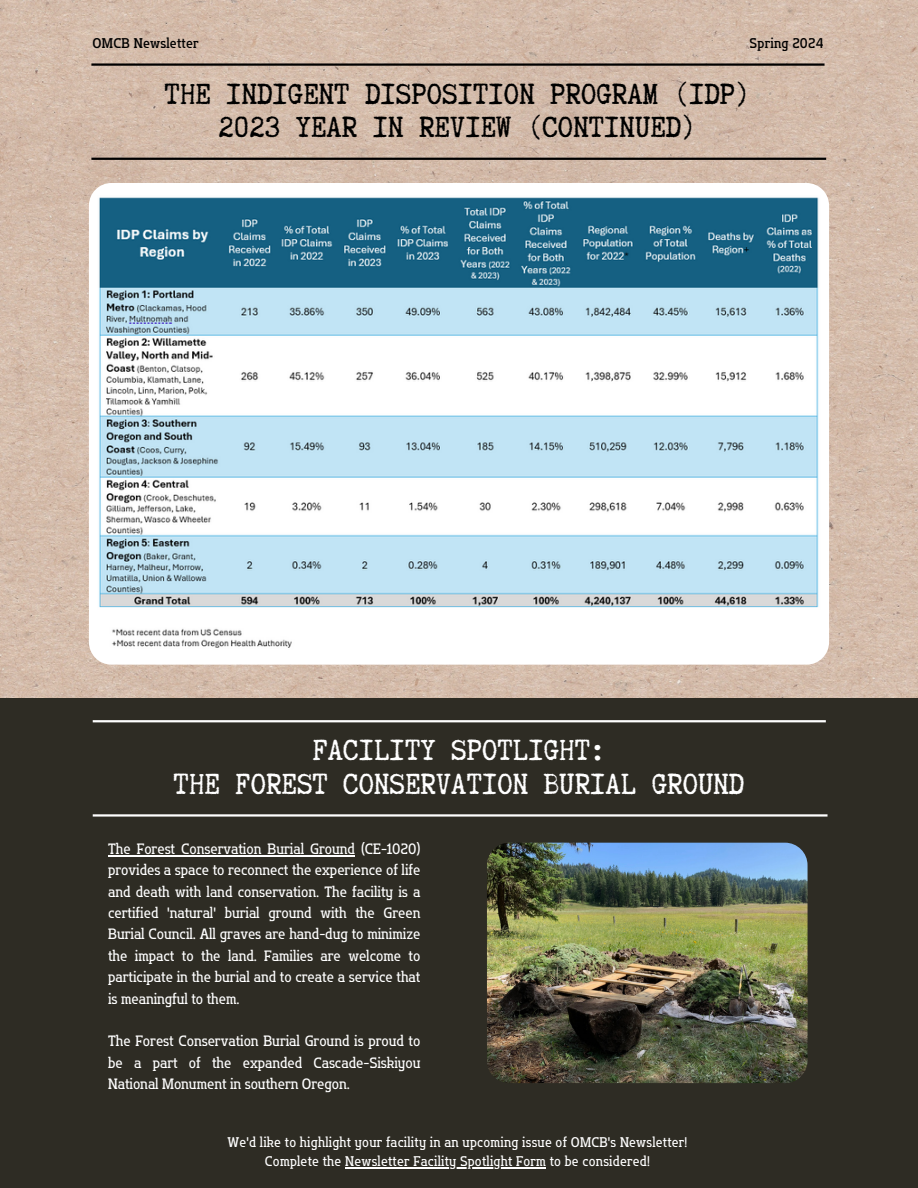
<style>
.page{position:relative;width:918px;height:1188px;background:#fff}
.page>*{position:absolute;margin:0;border:0;box-sizing:border-box;transform-origin:0 0}
.t1{font:34.8px/33.8px "Truetypewriter Polygl OTT";color:#000;text-align:center}
.t2{font:34.8px/33.8px "Truetypewriter Polygl OTT";color:#fff;text-align:center}
.t3{font:15px/21.3px "Flatory Slab 400 Semi Cond";color:#fff;text-align:justify}
.t4{font:14.1px "Flatory Slab 500 Semi Cond";letter-spacing:.015em;color:#000}
.t5{font:13.95px/19.2px "Flatory Slab 400 Semi Cond";letter-spacing:.02em;color:#fff;text-align:center}
</style>
<div class="page">
<img style="left:0;top:0;width:918px;height:698px">
<div style="left:0;top:698px;width:918px;height:490px;background:#2e2c24"></div>
<hr style="left:91px;top:158px;width:735px;height:2px;background:#000">
<hr style="left:91px;top:63px;width:734px;height:3px;background:#000">
<hr style="left:93px;top:814px;width:735px;height:3px;background:#fff">
<hr style="left:93px;top:720px;width:733px;height:2px;background:#fff">
<img style="left:487px;top:843px;width:321px;height:240px;border-radius:22px">
<img style="left:89px;top:183px;width:740px;height:481px;border-radius:22px">
<hr style="left:108px;top:855px;width:247px;height:1px;background:#fff">
<hr style="left:345px;top:1167px;width:201px;height:1px;background:#fff">
<p class="t4" style="left:93px;top:35px;width:108px">OMCB Newsletter</p>
<p class="t4" style="left:750px;top:35px;width:75px">Spring 2024</p>
<h1 class="t1" style="left:165px;top:76px;width:588px">THE INDIGENT DISPOSITION PROGRAM (IDP)<br>2023 YEAR IN REVIEW (CONTINUED)</h1>
<h1 class="t2" style="left:174px;top:733px;width:572px">FACILITY SPOTLIGHT:<br>THE FOREST CONSERVATION BURIAL GROUND</h1>
<p class="t3" style="left:108px;top:838px;width:314px">The Forest Conservation Burial Ground (CE-1020) provides a space to reconnect the experience of life and death with land conservation. The facility is a certified 'natural' burial ground with the Green Burial Council. All graves are hand-dug to minimize the impact to the land. Families are welcome to participate in the burial and to create a service that is meaningful to them.</p>
<p class="t3" style="left:108px;top:1030px;width:314px">The Forest Conservation Burial Ground is proud to be a part of the expanded Cascade-Siskiyou National Monument in southern Oregon.</p>
<p class="t5" style="left:227px;top:1133px;width:461px">We'd like to highlight your facility in an upcoming issue of OMCB's Newsletter!<br>Complete the Newsletter Facility Spotlight Form to be considered!</p>
</div>
